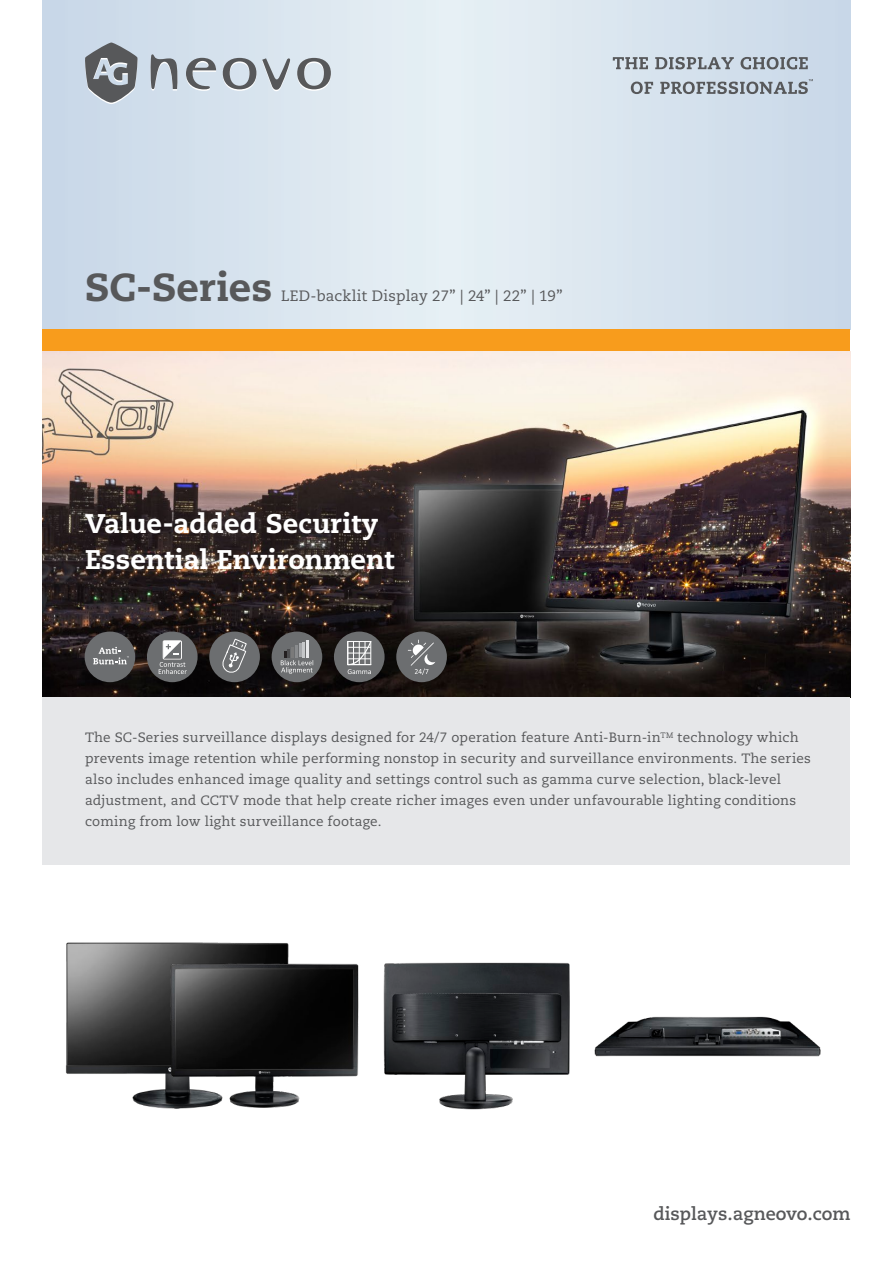
<style>
.page{position:relative;width:893px;height:1263px;background:#fff}
.page>*{position:absolute;margin:0;border:0;box-sizing:border-box;transform-origin:0 0}
.t1{font:800 39px "Caecilia LT Std";letter-spacing:-.005em;color:#57585a}
.t2{font:800 27px "Caecilia LT Std";color:#fff}
.t3{font:700 18px "Caecilia LT Std";color:#57585a}
.t4{font:15px "Caecilia LT Std";letter-spacing:.01em;color:#57585a}
.t5{font:13.5px/21px "Caecilia LT Std";letter-spacing:.015em;color:#57585a}
</style>
<div class="page">
<svg style="left:43px;top:0;width:807px;height:330px;background:#d7e3ed"></svg>
<div style="left:43px;top:330px;width:807px;height:21px;background:#f89c1c"></div>
<svg style="left:84px;top:43px;width:247px;height:61px;background:#b5bec6"></svg>
<svg style="left:613px;top:57px;width:35px;height:12px"></svg>
<svg style="left:655px;top:57px;width:79px;height:12px"></svg>
<svg style="left:740px;top:57px;width:68px;height:12px"></svg>
<svg style="left:631px;top:82px;width:22px;height:12px"></svg>
<svg style="left:660px;top:79px;width:153px;height:15px;background:#a2abb4"></svg>
<img style="left:43px;top:351px;width:807px;height:346px">
<div style="left:43px;top:697px;width:807px;height:167px;background:#e6e7e9"></div>
<img style="left:594px;top:1016px;width:227px;height:41px">
<img style="left:383px;top:962px;width:187px;height:148px">
<img style="left:65px;top:942px;width:224px;height:167px">
<img style="left:166px;top:959px;width:193px;height:150px">
<div style="left:147px;top:631px;width:51px;height:51px;background:#6c6e70;border-radius:50%"></div>
<div style="left:163px;top:640px;width:19px;height:19px;border:1px solid #fff"></div>
<svg style="left:159px;top:641px;width:28px;height:33px"></svg>
<div style="left:209px;top:631px;width:51px;height:51px;background:#6c6e70;border-radius:50%"></div>
<svg style="left:222px;top:638px;width:25px;height:35px"></svg>
<div style="left:85px;top:631px;width:50px;height:51px;background:#6c6e70;border-radius:50%"></div>
<svg style="left:93px;top:647px;width:36px;height:17px"></svg>
<div style="left:272px;top:631px;width:50px;height:51px;background:#6c6e70;border-radius:50%"></div>
<svg style="left:281px;top:643px;width:33px;height:31px"></svg>
<hr style="left:302px;top:642px;width:3px;height:15px;background:#c5c7c9">
<hr style="left:306px;top:640px;width:3px;height:17px;background:#e6e7e9">
<div style="left:334px;top:631px;width:51px;height:51px;background:#6c6e70;border-radius:50%"></div>
<svg style="left:347px;top:641px;width:25px;height:33px"></svg>
<div style="left:396px;top:631px;width:51px;height:51px;background:#6c6e70;border-radius:50%"></div>
<svg style="left:408px;top:640px;width:27px;height:35px"></svg>
<p class="t1" style="left:85px;top:263px;width:189px">SC-Series</p>
<p class="t4" style="left:281px;top:287px;width:283px">LED-backlit Display 27” | 24” | 22” | 19”</p>
<p class="t2" style="left:85px;top:507px;width:295px">Value-added Security</p>
<p class="t2" style="left:85px;top:543px;width:311px">Essential Environment</p>
<p class="t5" style="left:85px;top:727px;width:727px">The SC-Series surveillance displays designed for 24/7 operation feature Anti-Burn-in<sup>TM</sup> technology which prevents image retention while performing nonstop in security and surveillance environments. The series also includes enhanced image quality and settings control such as gamma curve selection, black-level adjustment, and CCTV mode that help create richer images even under unfavourable lighting conditions coming from low light surveillance footage.</p>
<h3 class="t3" style="left:653px;top:1203px;width:199px">displays.agneovo.com</h3>
</div>
